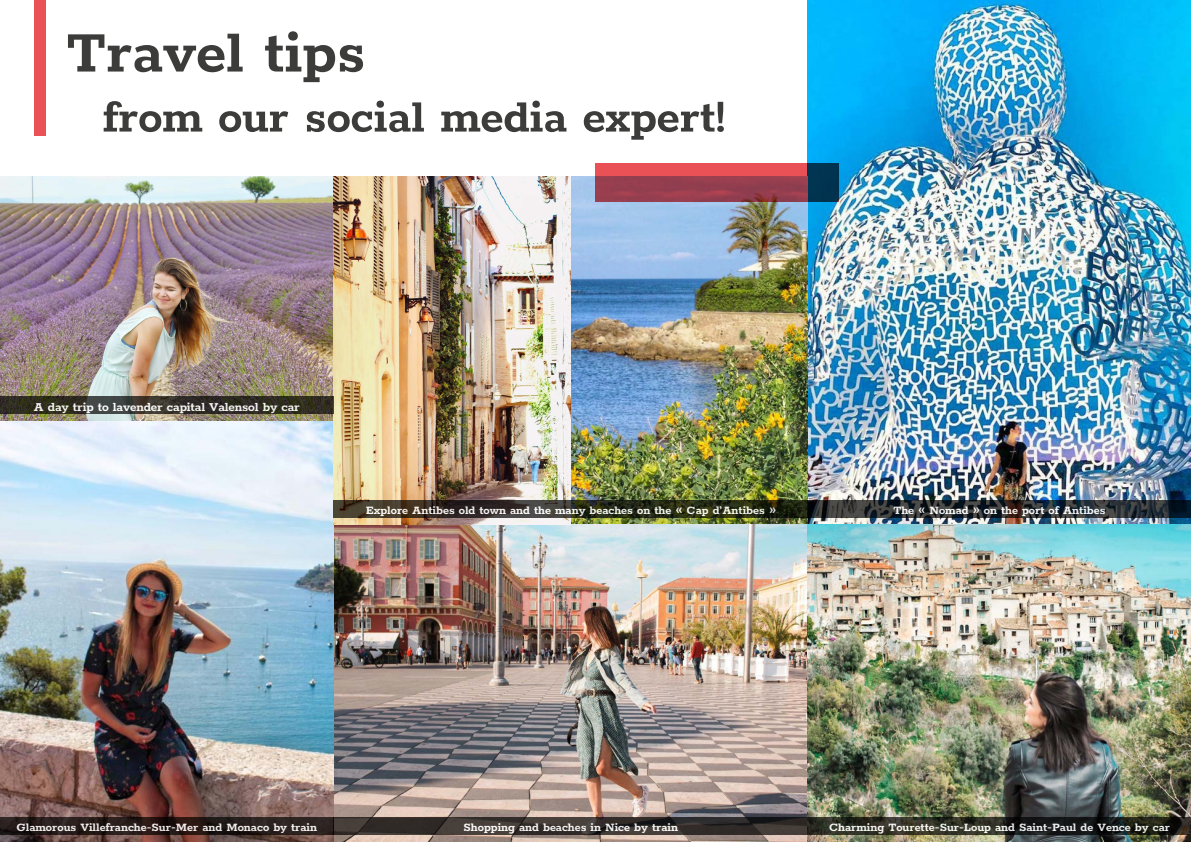
<style>
.page{position:relative;width:1191px;height:842px;background:#fff}
.page>*{position:absolute;margin:0;border:0;box-sizing:border-box;transform-origin:0 0}
.t1{font:700 65px "Rokkitt";color:#3c3c3b}
.t2{font:700 50px "Rokkitt";color:#3c3c3b}
.t3{font:700 14px "Rokkitt";letter-spacing:-.01em;color:#fff}
.t4{font:700 13px "Rokkitt";color:#fff}
</style>
<div class="page">
<img style="left:808px;top:0;width:383px;height:525px">
<img style="left:334px;top:176px;width:474px;height:349px">
<img style="left:0;top:176px;width:334px;height:666px">
<img style="left:334px;top:525px;width:857px;height:317px">
<svg style="left:595px;top:163px;width:244px;height:38px;background:#9c4250"></svg>
<div style="left:35px;top:0;width:11px;height:135px;background:#ea5156"></div>
<svg style="left:0;top:396px;width:334px;height:18px;background:#323027"></svg>
<svg style="left:334px;top:500px;width:474px;height:18px;background:#302e1f"></svg>
<svg style="left:334px;top:817px;width:474px;height:18px;background:#36302d"></svg>
<svg style="left:808px;top:817px;width:383px;height:18px;background:#23241d"></svg>
<svg style="left:808px;top:500px;width:383px;height:18px;background:#2a2e32"></svg>
<svg style="left:0;top:817px;width:334px;height:18px;background:#251a18"></svg>
<h1 class="t1" style="left:66px;top:5px;width:301px">Travel tips</h1>
<h2 class="t2" style="left:102px;top:80px;width:625px">from our social media expert!</h2>
<p class="t3" style="left:34px;top:396px;width:268px">A day trip to lavender capital Valensol by car</p>
<p class="t4" style="left:366px;top:501px;width:412px">Explore Antibes old town and the many beaches on the « Cap d’Antibes »</p>
<p class="t4" style="left:893px;top:501px;width:214px">The « Nomad » on the port of Antibes</p>
<p class="t4" style="left:17px;top:818px;width:302px">Glamorous Villefranche-Sur-Mer and Monaco by train</p>
<p class="t4" style="left:463px;top:818px;width:216px">Shopping and beaches in Nice by train</p>
<p class="t4" style="left:829px;top:818px;width:342px">Charming Tourette-Sur-Loup and Saint-Paul de Vence by car</p>
</div>
